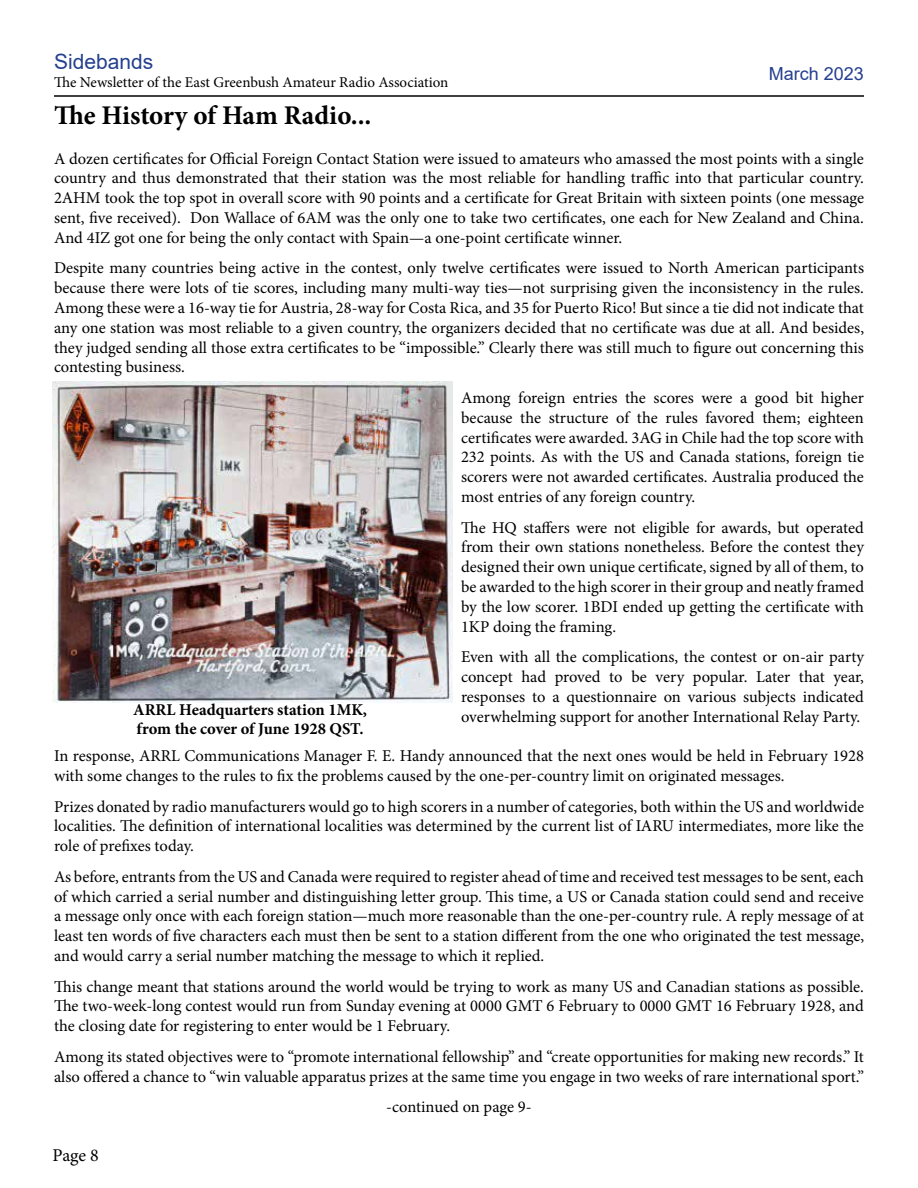
<style>
.page{position:relative;width:918px;height:1188px;background:#fff}
.page>*{position:absolute;margin:0;border:0;box-sizing:border-box;transform-origin:0 0}
.t1{font:700 27px "Minion Pro";letter-spacing:-.005em;color:#000}
.t2{font:21px "Arial";color:#25408f}
.t3{font:18px "Arial";color:#25408f}
.t4{font:18px "Minion Pro";color:#000}
.t5{font:16.5px/19.8px "Minion Pro";letter-spacing:-.005em;color:#000;text-align:justify}
.t6{font:700 16.5px/19.8px "Minion Pro";color:#000}
.t7{font:15px "Minion Pro";letter-spacing:-.005em;color:#000}
</style>
<div class="page">
<hr style="left:54px;top:95px;width:810px;height:2px;background:#000">
<img style="left:52px;top:381px;width:400px;height:321px">
<p class="t2" style="left:54px;top:47px;width:101px">Sidebands</p>
<p class="t7" style="left:54px;top:72px;width:396px">The Newsletter of the East Greenbush Amateur Radio Association</p>
<p class="t3" style="left:769px;top:61px;width:97px">March 2023</p>
<h1 class="t1" style="left:54px;top:96px;width:319px">The History of Ham Radio...</h1>
<p class="t5" style="left:54px;top:149px;width:812px">A dozen certificates for Official Foreign Contact Station were issued to amateurs who amassed the most points with a single country and thus demonstrated that their station was the most reliable for handling traffic into that particular country.<br>2AHM took the top spot in overall score with 90 points and a certificate for Great Britain with sixteen points (one message sent, five received). Don Wallace of 6AM was the only one to take two certificates, one each for New Zealand and China.<br>And 4IZ got one for being the only contact with Spain—a one-point certificate winner.</p>
<p class="t5" style="left:54px;top:258px;width:812px">Despite many countries being active in the contest, only twelve certificates were issued to North American participants because there were lots of tie scores, including many multi-way ties—not surprising given the inconsistency in the rules.<br>Among these were a 16-way tie for Austria, 28-way for Costa Rica, and 35 for Puerto Rico! But since a tie did not indicate that any one station was most reliable to a given country, the organizers decided that no certificate was due at all. And besides, they judged sending all those extra certificates to be “impossible.” Clearly there was still much to figure out concerning this contesting business.</p>
<p class="t5" style="left:461px;top:388px;width:404px">Among foreign entries the scores were a good bit higher because the structure of the rules favored them; eighteen certificates were awarded. 3AG in Chile had the top score with 232 points. As with the US and Canada stations, foreign tie scorers were not awarded certificates. Australia produced the most entries of any foreign country.</p>
<p class="t5" style="left:461px;top:518px;width:404px">The HQ staffers were not eligible for awards, but operated from their own stations nonetheless. Before the contest they designed their own unique certificate, signed by all of them, to be awarded to the high scorer in their group and neatly framed by the low scorer. 1BDI ended up getting the certificate with 1KP doing the framing.</p>
<p class="t5" style="left:461px;top:647px;width:404px">Even with all the complications, the contest or on-air party concept had proved to be very popular. Later that year, responses to a questionnaire on various subjects indicated overwhelming support for another International Relay Party.</p>
<p class="t5" style="left:54px;top:746px;width:812px">In response, ARRL Communications Manager F. E. Handy announced that the next ones would be held in February 1928 with some changes to the rules to fix the problems caused by the one-per-country limit on originated messages.</p>
<p class="t5" style="left:54px;top:797px;width:812px">Prizes donated by radio manufacturers would go to high scorers in a number of categories, both within the US and worldwide localities. The definition of international localities was determined by the current list of IARU intermediates, more like the role of prefixes today.</p>
<p class="t5" style="left:54px;top:867px;width:812px">As before, entrants from the US and Canada were required to register ahead of time and received test messages to be sent, each of which carried a serial number and distinguishing letter group. This time, a US or Canada station could send and receive a message only once with each foreign station—much more reasonable than the one-per-country rule. A reply message of at least ten words of five characters each must then be sent to a station different from the one who originated the test message, and would carry a serial number matching the message to which it replied.</p>
<p class="t5" style="left:54px;top:977px;width:811px">This change meant that stations around the world would be trying to work as many US and Canadian stations as possible.<br>The two-week-long contest would run from Sunday evening at 0000 GMT 6 February to 0000 GMT 16 February 1928, and the closing date for registering to enter would be 1 February.</p>
<p class="t5" style="left:54px;top:1047px;width:812px">Among its stated objectives were to “promote international fellowship” and “create opportunities for making new records.” It also offered a chance to “win valuable apparatus prizes at the same time you engage in two weeks of rare international sport.”</p>
<p class="t5" style="left:386px;top:1097px;width:147px">-continued on page 9-</p>
<p class="t6" style="left:133px;top:699px;width:236px">ARRL Headquarters station 1MK, from the cover of June 1928 QST.</p>
<p class="t4" style="left:53px;top:1143px;width:48px">Page 8</p>
</div>
